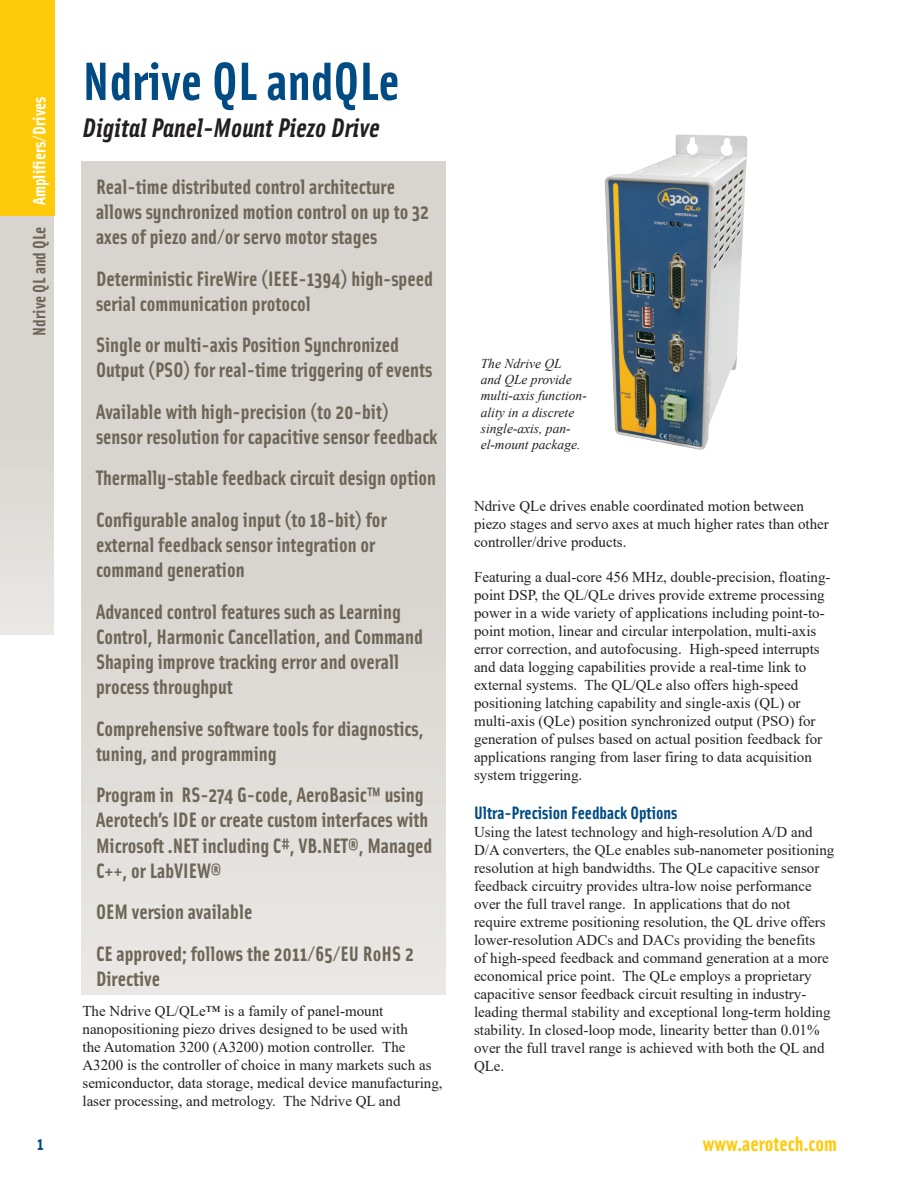
<style>
.page{position:relative;width:918px;height:1188px;background:#fff}
.page>*{position:absolute;margin:0;border:0;box-sizing:border-box;transform-origin:0 0}
.Product_Title{font:700 54px "Solex OT";color:#004b84}
.Product_Subtitle{font:italic 700 27px "Solex OT";color:#231f20}
.Bullets{font:700 21px/25.2px "Solex OT";color:#6d6658}
.t1{font:700 21px "Solex OT";color:#feca0a}
.t2{font:700 18px "Solex OT";color:#fff}
.Text_Titles{font:700 18px "Solex OT";color:#004b84}
.Text_Body{font:15px/18px "Times New Roman";color:#231f20}
.Captions{font:italic 13.5px/16.2px "Times New Roman";color:#231f20}
.s1{color:#6d6658}
</style>
<div class="page">
<div style="left:0;top:0;width:55px;height:216px;background:#feca0a"></div>
<div style="left:0;top:216px;width:54px;height:418px;background:linear-gradient(to bottom,#d3cfc9,#e6e3e0)"></div>
<img style="left:605px;top:134px;width:142px;height:316px">
<div style="left:81px;top:162px;width:365px;height:832px;background:linear-gradient(to bottom,#d3cfc9,#e6e3e0)"></div>
<p class="t2" style="left:27px;top:336px;width:241px;rotate:-90deg"><span class="s1">Ndrive QL and QLe</span> Amplifiers/Drives</p>
<p class="Product_Title" style="left:82px;top:46px;width:319px">Ndrive QL andQLe</p>
<p class="Product_Subtitle" style="left:82px;top:110px;width:299px">Digital Panel-Mount Piezo Drive</p>
<p class="Bullets" style="left:96px;top:173px;width:334px">Real-time distributed control architecture allows synchronized motion control on up to 32 axes of piezo and/or servo motor stages</p>
<p class="Bullets" style="left:96px;top:265px;width:339px">Deterministic FireWire (IEEE-1394) high-speed serial communication protocol</p>
<p class="Bullets" style="left:96px;top:331px;width:338px">Single or multi-axis Position Synchronized<br>Output (PSO) for real-time triggering of events</p>
<p class="Bullets" style="left:96px;top:398px;width:343px">Available with high-precision (to 20-bit) sensor resolution for capacitive sensor feedback</p>
<p class="Bullets" style="left:96px;top:465px;width:342px">Thermally-stable feedback circuit design option</p>
<p class="Bullets" style="left:96px;top:506px;width:292px">Configurable analog input (to 18-bit) for external feedback sensor integration or command generation</p>
<p class="Bullets" style="left:96px;top:598px;width:328px">Advanced control features such as Learning Control, Harmonic Cancellation, and Command Shaping improve tracking error and overall process throughput</p>
<p class="Bullets" style="left:96px;top:715px;width:329px">Comprehensive software tools for diagnostics, tuning, and programming</p>
<p class="Bullets" style="left:96px;top:781px;width:338px">Program in RS-274 G-code, AeroBasic™ using Aerotech’s IDE or create custom interfaces with Microsoft .NET including C#, VB.NET®, Managed C++, or LabVIEW®</p>
<p class="Bullets" style="left:96px;top:898px;width:158px">OEM version available</p>
<p class="Bullets" style="left:96px;top:940px;width:319px">CE approved; follows the 2011/65/EU RoHS 2<br>Directive</p>
<p class="Text_Body" style="left:82px;top:1001px;width:362px">The Ndrive QL/QLe™ is a family of panel-mount nanopositioning piezo drives designed to be used with<br>the Automation 3200 (A3200) motion controller. The A3200 is the controller of choice in many markets such as semiconductor, data storage, medical device manufacturing, laser processing, and metrology. The Ndrive QL and</p>
<p class="Captions" style="left:481px;top:355px;width:108px">The Ndrive QL<br>and QLe provide multi-axis function&shy;ality in a discrete single-axis, pan&shy;el-mount package.</p>
<p class="Text_Body" style="left:474px;top:496px;width:356px">Ndrive QLe drives enable coordinated motion between piezo stages and servo axes at much higher rates than other controller/drive products.</p>
<p class="Text_Body" style="left:474px;top:567px;width:358px">Featuring a dual-core 456 MHz, double-precision, floating&shy;point DSP, the QL/QLe drives provide extreme processing power in a wide variety of applications including point-to&shy;point motion, linear and circular interpolation, multi-axis error correction, and autofocusing. High-speed interrupts and data logging capabilities provide a real-time link to external systems. The QL/QLe also offers high-speed positioning latching capability and single-axis (QL) or multi-axis (QLe) position synchronized output (PSO) for generation of pulses based on actual position feedback for applications ranging from laser firing to data acquisition system triggering.</p>
<p class="Text_Titles" style="left:474px;top:801px;width:205px">Ultra-Precision Feedback Options</p>
<p class="Text_Body" style="left:474px;top:822px;width:362px">Using the latest technology and high-resolution A/D and D/A converters, the QLe enables sub-nanometer positioning resolution at high bandwidths. The QLe capacitive sensor feedback circuitry provides ultra-low noise performance over the full travel range. In applications that do not require extreme positioning resolution, the QL drive offers lower-resolution ADCs and DACs providing the benefits<br>of high-speed feedback and command generation at a more economical price point. The QLe employs a proprietary capacitive sensor feedback circuit resulting in industry&shy;leading thermal stability and exceptional long-term holding stability. In closed-loop mode, linearity better than 0.01% over the full travel range is achieved with both the QL and QLe.</p>
<p class="Text_Titles" style="left:37px;top:1132px;width:8px">1</p>
<h3 class="t1" style="left:703px;top:1130px;width:136px">www.aerotech.com</h3>
</div>
